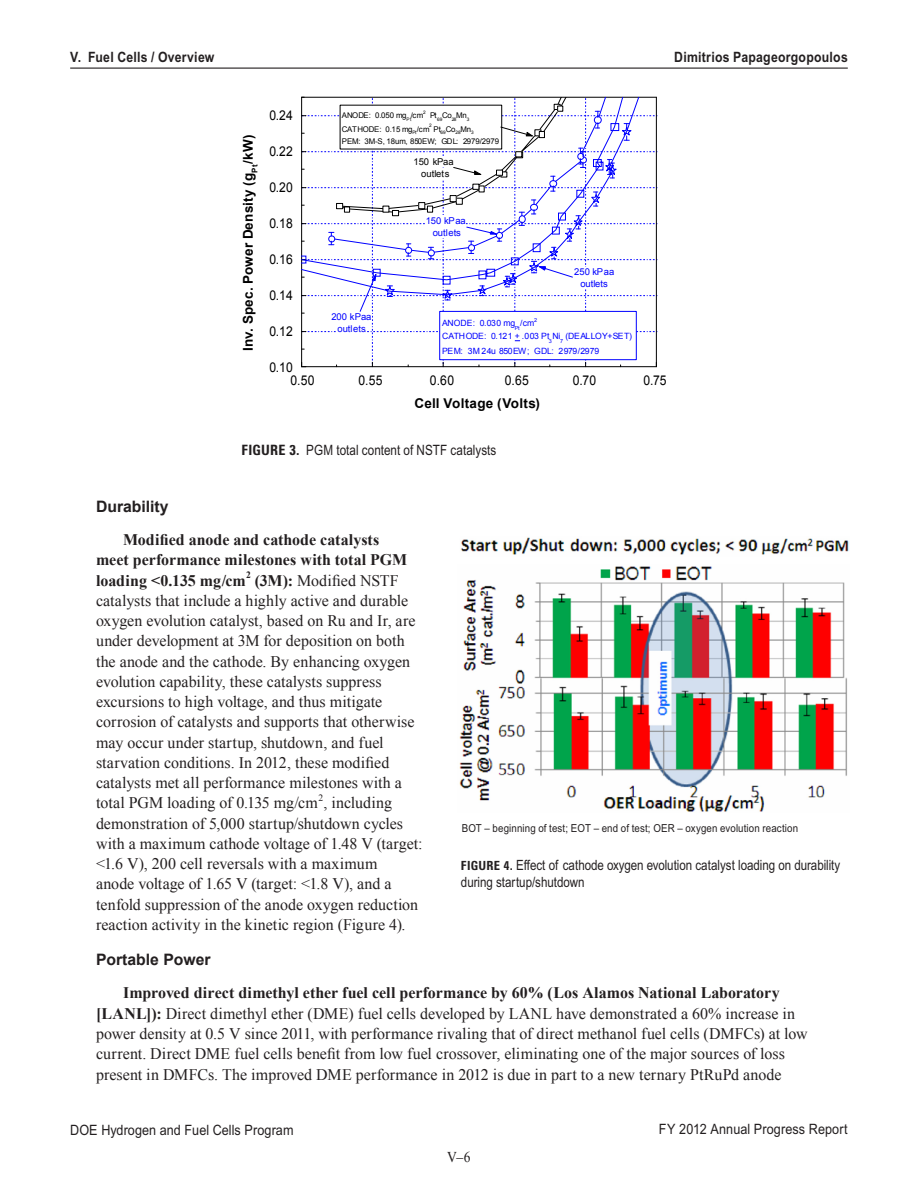
<style>
.page{position:relative;width:918px;height:1188px;background:#fff}
.page>*{position:absolute;margin:0;border:0;box-sizing:border-box;transform-origin:0 0}
._1_Intro_Body_text{font:16.2px/20.2px "Times New Roman";color:#231f20}
._1_Intro_Object_subH{font:700 15.75px "Arial";color:#231f20}
.t1{font:15px "Times New Roman";color:#231f20;scale:.9 1}
._1_Intro_Table_Title{font:14.25px "Arial Narrow MT Pro";letter-spacing:.005em;color:#231f20;scale:1.08 1}
.t2{font:700 14.25px "Arial Narrow MT Pro";letter-spacing:.015em;color:#231f20;scale:1.05 1}
._1_Intro_Table_Title-2{font:14.25px "Arial Narrow MT Pro";letter-spacing:.005em;color:#231f20}
._1_Intro_Table_Title-3{font:14.1px/17.1px "Arial Narrow MT Pro";color:#231f20}
.t3{font:13.5px "Arial";letter-spacing:.025em;color:#000;scale:.9 1}
.t4{font:700 13.5px "Arial";letter-spacing:.015em;color:#000}
._1_Table_Footer{font:10.95px "Arial Narrow MT Pro";letter-spacing:.01em;color:#231f20;scale:1.08 1}
._1_Intro_Body_text-2{font:9.6px "Times New Roman";color:#231f20}
.t5{font:9.45px/11.4px "Arial";color:#00f;text-align:center}
.t6{font:9.45px/12.3px "Arial";color:#000;text-align:center}
.t7{font:8.7px/14.1px "Arial";letter-spacing:-.015em;color:#00f}
.t8{font:7.8px/12.3px "Arial";color:#000}
.t9{font:5.55px "Arial";color:#00f}
.t10{font:4.65px "Arial";color:#000}
.s1{font-family:"Zurich BT";font-weight:700;font-stretch:condensed}
.s2{font-weight:700}
.s3{font-family:"Zurich BT";font-weight:700;font-stretch:condensed;font-size:12.6px}
</style>
<div class="page">
<hr style="left:70px;top:68px;width:778px;height:1px;background:#231f20">
<svg style="left:301px;top:97px;width:356px;height:270px"></svg>
<img style="left:459px;top:537px;width:390px;height:275px">
<p class="t2" style="left:70px;top:48px;width:139px">V. Fuel Cells / Overview</p>
<p class="t2" style="left:674px;top:49px;width:167px">Dimitrios Papageorgopoulos</p>
<p class="t4" style="left:239px;top:351px;width:218px;rotate:-90deg">Inv. Spec. Power Density (g<sub>Pt</sub>/kW)</p>
<p class="t3" style="left:269px;top:107px;width:28px">0.24</p>
<p class="t3" style="left:269px;top:142px;width:28px">0.22</p>
<p class="t3" style="left:269px;top:178px;width:28px">0.20</p>
<p class="t3" style="left:269px;top:214px;width:28px">0.18</p>
<p class="t3" style="left:269px;top:250px;width:28px">0.16</p>
<p class="t3" style="left:269px;top:286px;width:28px">0.14</p>
<p class="t3" style="left:269px;top:322px;width:28px">0.12</p>
<p class="t3" style="left:269px;top:358px;width:28px">0.10</p>
<p class="t10" style="left:423px;top:109px;width:4px">2</p>
<p class="t8" style="left:342px;top:110px;width:83px">ANODE: 0.050 mg<sub>Pt</sub>/cm</p>
<p class="t8" style="left:430px;top:110px;width:41px">Pt<sub>69</sub>Co<sub>28</sub>Mn<sub>3</sub></p>
<p class="t10" style="left:429px;top:122px;width:4px">2</p>
<p class="t8" style="left:342px;top:123px;width:159px;text-indent:92px">Pt<sub>69</sub>Co<sub>28</sub>Mn<sub>3<br></sub>PEM: 3M-S, 18um, 850EW; GDL: 2979/2979</p>
<p class="t8" style="left:342px;top:123px;width:89px">CATHODE: 0.15 mg<sub>Pt</sub>/cm</p>
<p class="t6" style="left:413px;top:156px;width:42px">150 kPaa outlets</p>
<p class="t5" style="left:331px;top:311px;width:42px">200 kPaa outlets</p>
<p class="t5" style="left:426px;top:214px;width:42px;line-height:12.3px">150 kPaa outlets</p>
<p class="t5" style="left:574px;top:267px;width:42px">250 kPaa outlets</p>
<p class="t9" style="left:534px;top:316px;width:5px">2</p>
<p class="t7" style="left:442px;top:329px;width:191px">CATHODE: 0.121 + .003 Pt<sub>3</sub>Ni<sub>7</sub> (DEALLOY+SET)<br>PEM: 3M 24u 850EW; GDL: 2979/2979</p>
<p class="t7" style="left:442px;top:316px;width:93px">ANODE: 0.030 mg<sub>Pt</sub>/cm</p>
<p class="t3" style="left:290px;top:372px;width:28px">0.50</p>
<p class="t3" style="left:359px;top:372px;width:28px">0.55</p>
<p class="t3" style="left:430px;top:372px;width:28px">0.60</p>
<p class="t3" style="left:505px;top:372px;width:28px">0.65</p>
<p class="t3" style="left:573px;top:372px;width:27px">0.70</p>
<p class="t3" style="left:643px;top:372px;width:27px">0.75</p>
<p class="t4" style="left:414px;top:395px;width:127px">Cell Voltage (Volts)</p>
<p class="_1_Intro_Table_Title-2" style="left:242px;top:441px;width:256px"><span class="s1">FIGURE 3.</span> PGM total content of NSTF catalysts</p>
<p class="_1_Intro_Object_subH" style="left:96px;top:496px;width:74px">Durability</p>
<p class="_1_Intro_Body_text" style="left:96px;top:529px;width:321px;text-indent:27px"><span class="s2">Modified anode and cathode catalysts meet performance milestones with total PGM loading &lt;0.135 mg/cm</span><sup>2</sup> <span class="s2">(3M):</span> Modified NSTF catalysts that include a highly active and durable oxygen evolution catalyst, based on Ru and Ir, are under development at 3M for deposition on both the anode and the cathode. By enhancing oxygen evolution capability, these catalysts suppress excursions to high voltage, and thus mitigate corrosion of catalysts and supports that otherwise may occur under startup, shutdown, and fuel starvation conditions. In 2012, these modified catalysts met all performance milestones with a total PGM loading of 0.135 mg/cm , including</p>
<p class="_1_Intro_Body_text-2" style="left:318px;top:792px;width:6px">2</p>
<p class="_1_Intro_Body_text" style="left:96px;top:813px;width:328px">demonstration of 5,000 startup/shutdown cycles with a maximum cathode voltage of 1.48 V (target: &lt;1.6 V), 200 cell reversals with a maximum<br>anode voltage of 1.65 V (target: &lt;1.8 V), and a tenfold suppression of the anode oxygen reduction reaction activity in the kinetic region (Figure 4).</p>
<p class="_1_Intro_Object_subH" style="left:96px;top:949px;width:116px">Portable Power</p>
<p class="_1_Intro_Body_text" style="left:96px;top:983px;width:713px;text-indent:27px"><span class="s2">Improved direct dimethyl ether fuel cell performance by 60% (Los Alamos National Laboratory [LANL]):</span> Direct dimethyl ether (DME) fuel cells developed by LANL have demonstrated a 60% increase in power density at 0.5 V since 2011, with performance rivaling that of direct methanol fuel cells (DMFCs) at low current. Direct DME fuel cells benefit from low fuel crossover, eliminating one of the major sources of loss present in DMFCs. The improved DME performance in 2012 is due in part to a new ternary PtRuPd anode</p>
<p class="_1_Table_Footer" style="left:462px;top:822px;width:313px">BOT – beginning of test; EOT – end of test; OER – oxygen evolution reaction</p>
<p class="_1_Intro_Table_Title-3" style="left:461px;top:856px;width:381px"><span class="s3">FIGURE 4.</span> Effect of cathode oxygen evolution catalyst loading on durability during startup/shutdown</p>
<p class="_1_Intro_Table_Title" style="left:70px;top:1121px;width:208px">DOE Hydrogen and Fuel Cells Program</p>
<p class="_1_Intro_Table_Title" style="left:659px;top:1120px;width:176px">FY 2012 Annual Progress Report</p>
<p class="t1" style="left:447px;top:1146px;width:28px">V–6</p>
</div>
